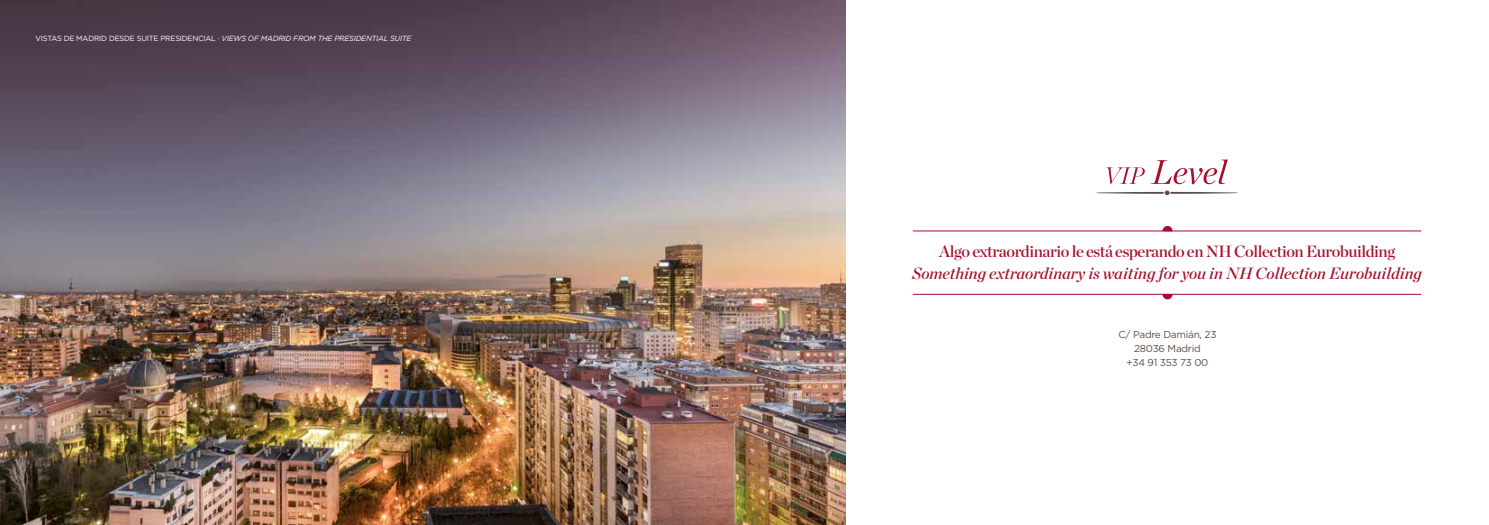
<style>
.page{position:relative;width:1489px;height:525px;background:#fff}
.page>*{position:absolute;margin:0;border:0;box-sizing:border-box;transform-origin:0 0}
.t1{font:italic 16.25px "Chronicle Display Semi";color:#a50f2d}
.t2{font:16.25px "Chronicle Display Semi";letter-spacing:-.025em;color:#a50f2d}
.t3{font:10px/13.8px "Gotham";letter-spacing:-.025em;color:#5c4e47;text-align:center}
.t4{font:7.5px "Gotham";letter-spacing:-.025em;color:#fff}
.s1{font-style:italic}
</style>
<div class="page">
<img style="left:0;top:0;width:845px;height:524px">
<hr style="left:912px;top:294px;width:508px;height:1px;background:#a50f2d">
<svg style="left:1162px;top:294px;width:10px;height:5px"></svg>
<hr style="left:912px;top:230px;width:508px;height:1px;background:#a50f2d">
<svg style="left:1162px;top:226px;width:10px;height:5px"></svg>
<svg style="left:1106px;top:167px;width:38px;height:17px"></svg>
<svg style="left:1150px;top:159px;width:77px;height:25px"></svg>
<svg style="left:1095px;top:190px;width:143px;height:5px"></svg>
<p class="t4" style="left:35px;top:34px;width:377px">VISTAS DE MADRID DESDE SUITE PRESIDENCIAL · <span class="s1">VIEWS OF MADRID FROM THE PRESIDENTIAL SUITE</span></p>
<h1 class="t2" style="left:939px;top:239px;width:457px">Algo extraordinario le está esperando en NH Collection Eurobuilding</h1>
<h1 class="t1" style="left:912px;top:259px;width:511px">Something extraordinary is waiting for you in NH Collection Eurobuilding</h1>
<h2 class="t3" style="left:1118px;top:327px;width:99px">C/ Padre Damián, 23<br>28036 Madrid<br>+34 91 353 73 00</h2>
</div>
